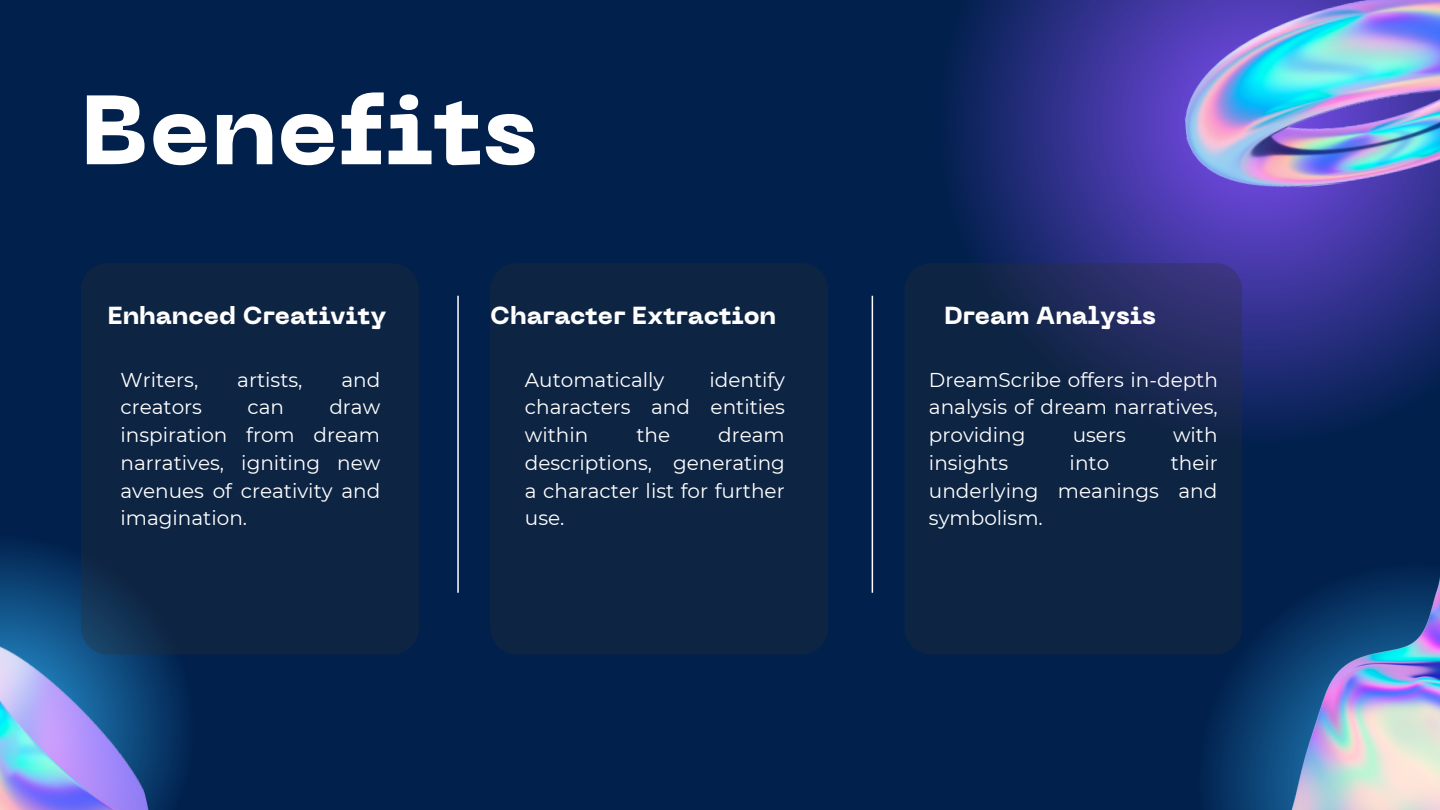
<style>
.page{position:relative;width:1440px;height:810px;background:#01204c}
.page>*{position:absolute;margin:0;border:0;box-sizing:border-box;transform-origin:0 0}
.t1{font:800 97.6px "PP Neue Machina";color:#fff}
.t2{font:800 24.5px "PP Neue Machina";color:#fff}
.t3{font:20px/27.8px "Montserrat";color:#fff;text-align:justify}
</style>
<div class="page">
<svg style="left:955px;top:0;width:485px;height:427px;background:#2e3088"></svg>
<svg style="left:0;top:547px;width:183px;height:263px"></svg>
<div style="left:81px;top:263px;width:338px;height:392px;background:#0e2443;border-radius:27px"></div>
<hr style="left:457px;top:296px;width:2px;height:297px;background:#fff">
<div style="left:490px;top:263px;width:338px;height:392px;background:#0e2443;border-radius:27px"></div>
<hr style="left:872px;top:296px;width:1px;height:297px;background:#fff">
<svg style="left:1211px;top:674px;width:31px;height:136px;fill:#052e5c"></svg>
<svg style="left:905px;top:263px;width:337px;height:392px;fill:#0e2443"></svg>
<img style="left:1175px;top:0;width:265px;height:198px">
<img style="left:0;top:616px;width:153px;height:194px">
<img style="left:1242px;top:576px;width:198px;height:234px">
<p class="t1" style="left:81px;top:93px;width:457px">Benefits</p>
<p class="t2" style="left:108px;top:306px;width:280px">Enhanced Creativity</p>
<p class="t3" style="left:121px;top:366px;width:79px">Writers,</p>
<p class="t3" style="left:237px;top:366px;width:67px">artists,</p>
<p class="t3" style="left:342px;top:366px;width:40px">and</p>
<p class="t3" style="left:121px;top:393px;width:83px">creators</p>
<p class="t3" style="left:247px;top:393px;width:38px">can</p>
<p class="t3" style="left:121px;top:393px;width:261px;text-indent:209px">draw inspiration from dream narratives, igniting new avenues of creativity and imagination.</p>
<p class="t2" style="left:490px;top:306px;width:288px">Character Extraction</p>
<p class="t2" style="left:944px;top:306px;width:213px">Dream Analysis</p>
<p class="t3" style="left:525px;top:366px;width:262px;text-indent:185px">identify characters and entities within</p>
<p class="t3" style="left:525px;top:366px;width:141px">Automatically</p>
<p class="t3" style="left:525px;top:421px;width:262px;text-indent:193px">dream descriptions, generating a character list for further use.</p>
<p class="t3" style="left:636px;top:421px;width:35px">the</p>
<p class="t3" style="left:929px;top:366px;width:291px">DreamScribe offers in-depth analysis of dream narratives, providing</p>
<p class="t3" style="left:1073px;top:421px;width:55px">users</p>
<p class="t3" style="left:1173px;top:421px;width:46px">with</p>
<p class="t3" style="left:929px;top:449px;width:290px;text-indent:242px">their underlying meanings and symbolism.</p>
<p class="t3" style="left:929px;top:449px;width:81px">insights</p>
<p class="t3" style="left:1070px;top:449px;width:41px">into</p>
</div>
